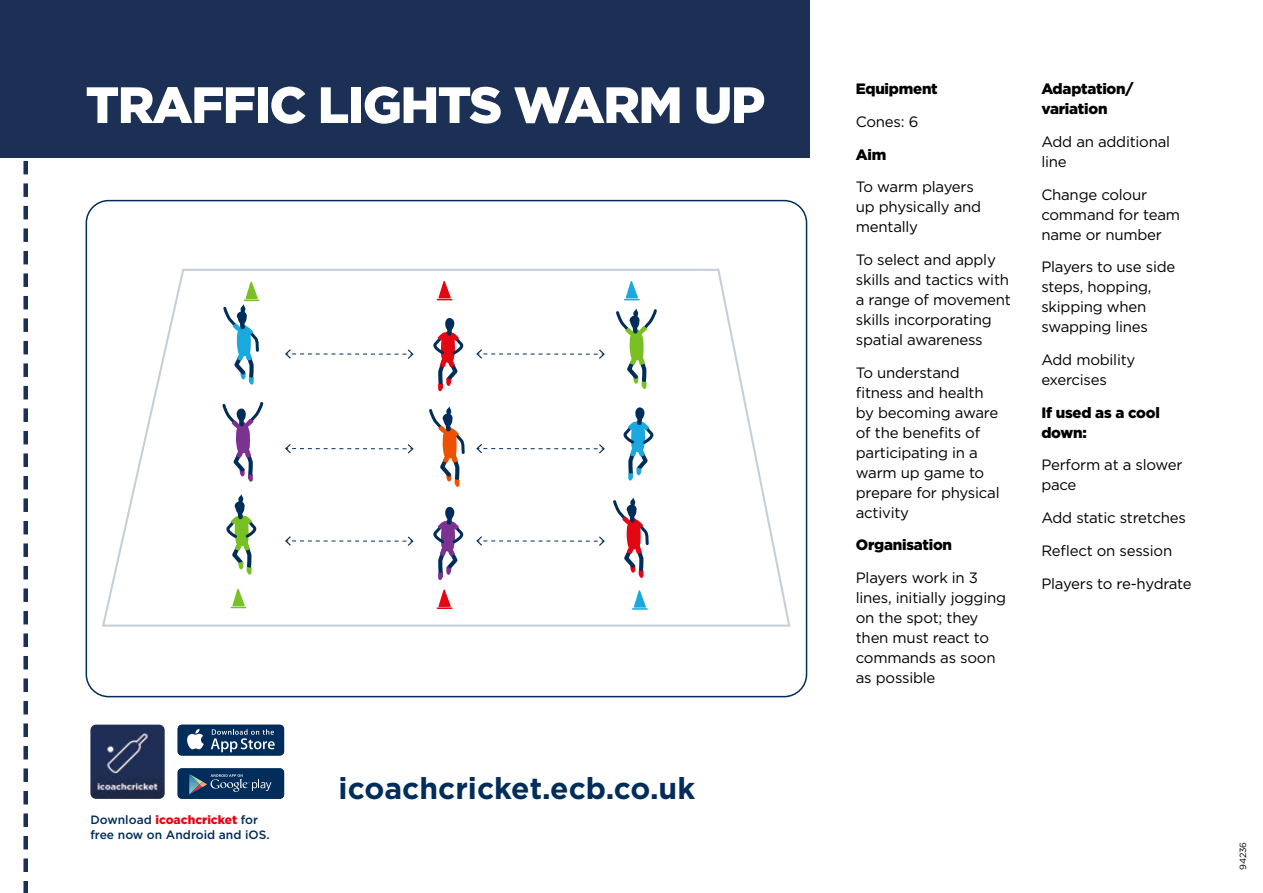
<style>
.page{position:relative;width:1263px;height:893px;background:#fff}
.page>*{position:absolute;margin:0;border:0;box-sizing:border-box;transform-origin:0 0}
.t1{font:900 51px "Gotham";letter-spacing:-.03em;color:#fff}
.t2{font:700 30.15px "Gotham";color:#002d5a}
.t3{font:15px/20px "Gotham";letter-spacing:-.015em;color:#000}
.t4{font:900 15px/20px "Gotham";letter-spacing:-.015em;color:#000}
.t5{font:500 12px/14.4px "Gotham";color:#002d5a}
.t6{font:9px "Gotham";letter-spacing:-.015em;color:#000}
.s1{font-weight:900;color:#e30613}
</style>
<div class="page">
<div style="left:0;top:0;width:810px;height:158px;background:#1c3055"></div>
<svg style="left:23px;top:160px;width:5px;height:733px"></svg>
<div style="left:178px;top:725px;width:106px;height:31px;background:#35587c;border-radius:5px"></div>
<svg style="left:178px;top:725px;width:106px;height:30px;background:#2d5277"></svg>
<svg style="left:178px;top:768px;width:106px;height:31px;background:#184068"></svg>
<img style="left:90px;top:725px;width:75px;height:74px">
<svg style="left:102px;top:268px;width:689px;height:359px"></svg>
<svg style="left:437px;top:281px;width:15px;height:19px"></svg>
<svg style="left:625px;top:281px;width:14px;height:19px"></svg>
<svg style="left:231px;top:589px;width:15px;height:19px"></svg>
<svg style="left:429px;top:318px;width:39px;height:79px"></svg>
<svg style="left:222px;top:494px;width:39px;height:86px"></svg>
<svg style="left:614px;top:307px;width:45px;height:88px"></svg>
<svg style="left:220px;top:400px;width:45px;height:87px"></svg>
<svg style="left:429px;top:507px;width:39px;height:102px"></svg>
<svg style="left:619px;top:407px;width:39px;height:79px"></svg>
<svg style="left:633px;top:590px;width:14px;height:20px"></svg>
<svg style="left:285px;top:349px;width:129px;height:10px"></svg>
<svg style="left:476px;top:349px;width:129px;height:10px"></svg>
<svg style="left:285px;top:444px;width:129px;height:9px"></svg>
<svg style="left:476px;top:444px;width:129px;height:9px"></svg>
<svg style="left:285px;top:536px;width:129px;height:10px"></svg>
<svg style="left:476px;top:536px;width:129px;height:10px"></svg>
<svg style="left:427px;top:406px;width:41px;height:87px"></svg>
<svg style="left:221px;top:282px;width:41px;height:108px"></svg>
<svg style="left:611px;top:497px;width:41px;height:87px"></svg>
<h1 class="t1" style="left:86px;top:70px;width:681px">TRAFFIC LIGHTS WARM UP</h1>
<p class="t5" style="left:90px;top:813px;width:181px">Download <span class="s1">icoachcricket</span> for free now on Android and iOS.</p>
<h2 class="t2" style="left:339px;top:768px;width:358px">icoachcricket.ecb.co.uk</h2>
<p class="t4" style="left:856px;top:79px;width:83px">Equipment</p>
<p class="t3" style="left:856px;top:111px;width:64px">Cones: 6</p>
<p class="t4" style="left:856px;top:144px;width:32px">Aim</p>
<p class="t3" style="left:856px;top:177px;width:127px">To warm players up physically and mentally</p>
<p class="t3" style="left:856px;top:249px;width:156px">To select and apply skills and tactics with a range of movement skills incorporating spatial awareness</p>
<p class="t3" style="left:856px;top:362px;width:145px">To understand fitness and health by becoming aware of the benefits of participating in a warm up game to prepare for physical activity</p>
<p class="t4" style="left:856px;top:535px;width:98px">Organisation</p>
<p class="t3" style="left:856px;top:567px;width:152px">Players work in 3 lines, initially jogging on the spot; they then must react to commands as soon as possible</p>
<p class="t4" style="left:1041px;top:79px;width:94px">Adaptation/ variation</p>
<p class="t3" style="left:1041px;top:131px;width:130px">Add an additional line</p>
<p class="t3" style="left:1041px;top:184px;width:140px">Change colour command for team name or number</p>
<p class="t3" style="left:1041px;top:257px;width:136px">Players to use side steps, hopping, skipping when swapping lines</p>
<p class="t3" style="left:1041px;top:349px;width:96px">Add mobility exercises</p>
<p class="t4" style="left:1041px;top:402px;width:120px">If used as a cool down:</p>
<p class="t3" style="left:1041px;top:455px;width:143px">Perform at a slower pace</p>
<p class="t3" style="left:1041px;top:501px;width:152px;line-height:32.7px">Add static stretches<br>Reflect on session<br>Players to re-hydrate</p>
<p class="t6" style="left:1237px;top:870px;width:30px;rotate:-90deg">94236</p>
</div>
